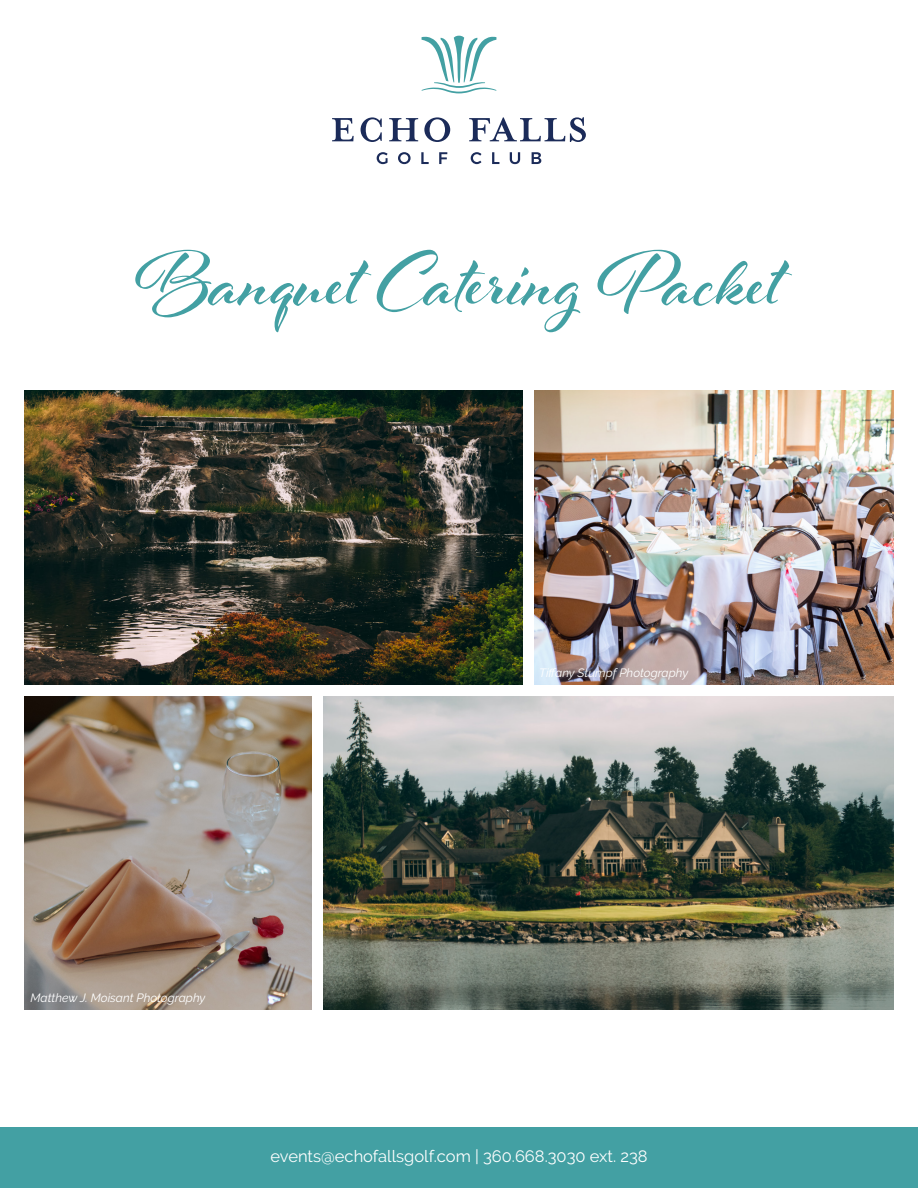
<style>
.page{position:relative;width:918px;height:1188px;background:#fff}
.page>*{position:absolute;margin:0;border:0;box-sizing:border-box;transform-origin:0 0}
.t1{font:700 82.5px "Al Fresco";color:#43a0a3}
.t2{font:16.5px "Raleway";color:#fff}
.t3{font:italic 12px "Raleway";color:#fff}
</style>
<div class="page">
<svg style="left:377px;top:152px;width:11px;height:12px"></svg>
<svg style="left:398px;top:152px;width:13px;height:12px"></svg>
<svg style="left:421px;top:152px;width:8px;height:12px"></svg>
<svg style="left:439px;top:152px;width:8px;height:12px"></svg>
<svg style="left:471px;top:152px;width:10px;height:12px"></svg>
<svg style="left:492px;top:152px;width:7px;height:12px"></svg>
<svg style="left:510px;top:152px;width:10px;height:12px"></svg>
<svg style="left:532px;top:152px;width:9px;height:12px"></svg>
<svg style="left:421px;top:36px;width:76px;height:57px"></svg>
<svg style="left:332px;top:118px;width:22px;height:23px"></svg>
<svg style="left:361px;top:117px;width:21px;height:25px"></svg>
<svg style="left:389px;top:118px;width:29px;height:23px"></svg>
<svg style="left:424px;top:117px;width:26px;height:25px"></svg>
<svg style="left:469px;top:117px;width:117px;height:25px"></svg>
<img style="left:24px;top:390px;width:870px;height:620px">
<div style="left:24px;top:686px;width:870px;height:10px;background:#fff"></div>
<div style="left:523px;top:383px;width:11px;height:308px;background:#fff"></div>
<div style="left:312px;top:691px;width:11px;height:323px;background:#fff"></div>
<div style="left:0;top:1127px;width:918px;height:61px;background:#43a0a3"></div>
<p class="t1" style="left:136px;top:227px;width:648px">Banquet Catering Packet</p>
<p class="t3" style="left:539px;top:666px;width:151px">Tiffany Stumpf Photography</p>
<p class="t3" style="left:31px;top:990px;width:176px">Matthew J. Moisant Photography</p>
<p class="t2" style="left:270px;top:1147px;width:379px">events@echofallsgolf.com | 360.668.3030 ext. 238</p>
</div>
